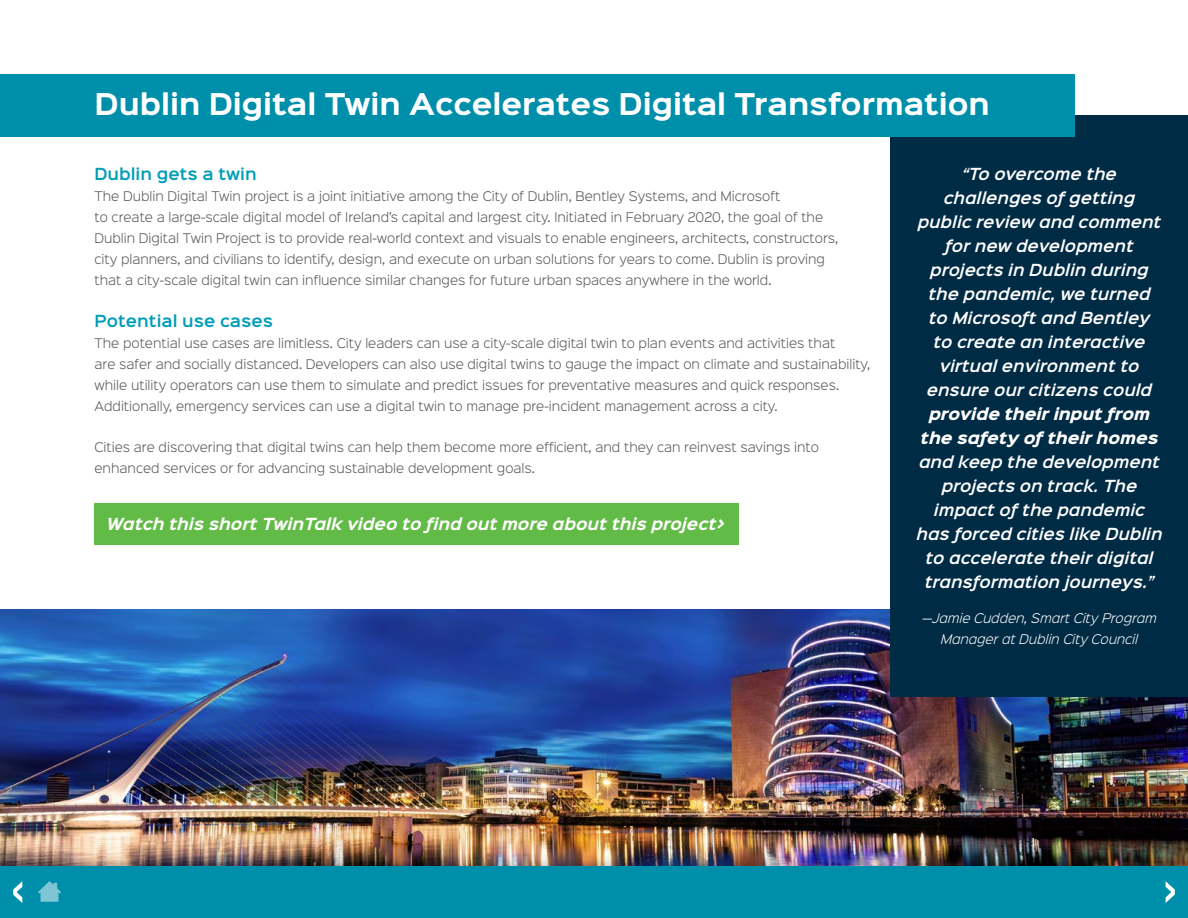
<style>
.page{position:relative;width:1188px;height:918px;background:#fff}
.page>*{position:absolute;margin:0;border:0;box-sizing:border-box;transform-origin:0 0}
.t1{font:700 27px "Sinkin Sans 700";color:#fff}
.t2{font:italic 600 15px/24px "Sinkin Sans 600";color:#fff;text-align:center}
.t3{font:italic 700 15px "Sinkin Sans 700";color:#fff}
.t4{font:italic 900 15px/24px "Sinkin Sans 800";color:#fff;text-align:center}
.t5{font:600 15px "Sinkin Sans 600";color:#009db7}
.t6{font:300 12px/21px "Sinkin Sans 300";color:#58595b}
.t7{font:italic 300 12px/21px "Sinkin Sans 300";color:#fff;text-align:center}
</style>
<div class="page">
<img style="left:0;top:609px;width:1188px;height:243px">
<div style="left:890px;top:116px;width:298px;height:581px;background:#002b44"></div>
<div style="left:0;top:852px;width:1188px;height:66px;background:#000;opacity:.25"></div>
<div style="left:0;top:866px;width:1188px;height:52px;background:#008fab"></div>
<svg style="left:1166px;top:881px;width:9px;height:22px"></svg>
<svg style="left:13px;top:881px;width:9px;height:22px"></svg>
<div style="left:0;top:74px;width:1075px;height:62px;background:#008fab"></div>
<svg style="left:38px;top:881px;width:23px;height:21px"></svg>
<div style="left:94px;top:504px;width:645px;height:41px;background:#62bb46"></div>
<h1 class="t1" style="left:94px;top:90px;width:897px">Dublin Digital Twin Accelerates Digital Transformation</h1>
<p class="t5" style="left:94px;top:161px;width:164px">Dublin gets a twin</p>
<p class="t6" style="left:94px;top:185px;width:745px">The Dublin Digital Twin project is a joint initiative among the City of Dublin, Bentley Systems, and Microsoft<br>to create a large-scale digital model of Ireland’s capital and largest city. Initiated in February 2020, the goal of the Dublin Digital Twin Project is to provide real-world context and visuals to enable engineers, architects, constructors, city planners, and civilians to identify, design, and execute on urban solutions for years to come. Dublin is proving that a city-scale digital twin can influence similar changes for future urban spaces anywhere in the world.</p>
<p class="t5" style="left:94px;top:307px;width:180px">Potential use cases</p>
<p class="t6" style="left:94px;top:331px;width:777px">The potential use cases are limitless. City leaders can use a city-scale digital twin to plan events and activities that<br>are safer and socially distanced. Developers can also use digital twins to gauge the impact on climate and sustainability, while utility operators can use them to simulate and predict issues for preventative measures and quick responses.<br>Additionally, emergency services can use a digital twin to manage pre-incident management across a city.</p>
<p class="t6" style="left:94px;top:436px;width:726px">Cities are discovering that digital twins can help them become more efficient, and they can reinvest savings into enhanced services or for advancing sustainable development goals.</p>
<p class="t3" style="left:106px;top:516px;width:620px">Watch this short TwinTalk video to find out more about this project&gt;</p>
<p class="t2" style="left:918px;top:161px;width:245px">“To overcome the challenges of getting public review and comment for new development projects in Dublin during the pandemic, we turned to Microsoft and Bentley to create an interactive virtual environment to ensure our citizens could</p>
<p class="t4" style="left:921px;top:403px;width:239px">provide their input from the safety of their homes</p>
<p class="t2" style="left:916px;top:449px;width:248px">and keep the development projects on track. The impact of the pandemic has forced cities like Dublin to accelerate their digital transformation journeys.”</p>
<p class="t7" style="left:922px;top:607px;width:236px">—Jamie Cudden, Smart City Program<br>Manager at Dublin City Council</p>
</div>
